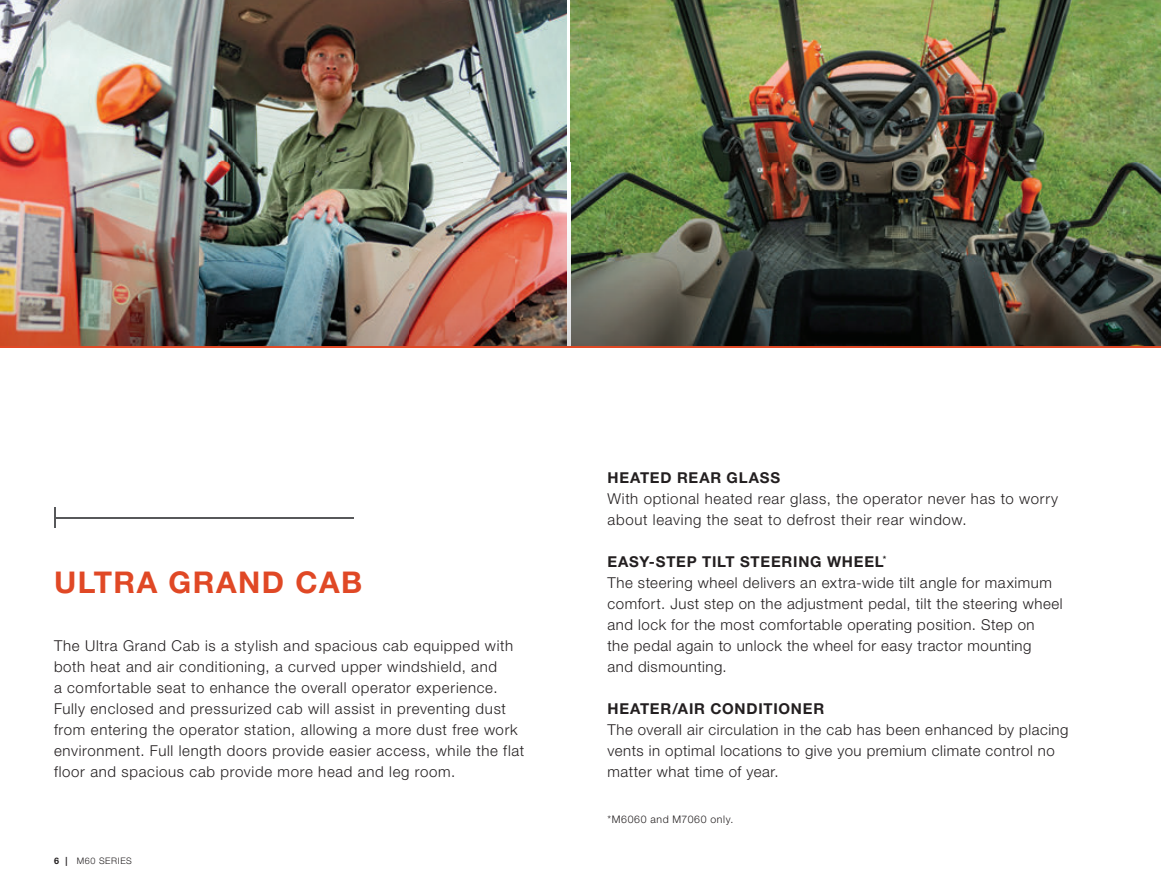
<style>
.page{position:relative;width:1161px;height:891px;background:#fff}
.page>*{position:absolute;margin:0;border:0;box-sizing:border-box;transform-origin:0 0}
.t1{font:700 30px "Helvetica Neue LT Std";letter-spacing:.05em;color:#e04825}
.t2{font:300 15px/21px "Helvetica Neue LT Std";letter-spacing:.04em;color:#231f20}
.t3{font:700 15px "Helvetica Neue LT Std";letter-spacing:.055em;color:#231f20}
.t4{font:300 10.5px "Helvetica Neue LT Std";letter-spacing:.065em;color:#231f20}
.t5{font:300 9px "Helvetica Neue LT Std";letter-spacing:.07em;color:#231f20}
.s1{font-weight:700}
</style>
<div class="page">
<img style="left:0;top:0;width:567px;height:162px">
<hr style="left:55px;top:517px;width:298px;height:1px;background:#57585a">
<hr style="left:54px;top:507px;width:2px;height:21px;background:#57585a">
<img style="left:570px;top:0;width:591px;height:162px">
<hr style="left:0;top:345px;width:1161px;height:3px;background:#e04825">
<img style="left:0;top:162px;width:1161px;height:183px">
<h1 class="t1" style="left:54px;top:564px;width:310px">ULTRA GRAND CAB</h1>
<p class="t2" style="left:54px;top:635px;width:472px">The Ultra Grand Cab is a stylish and spacious cab equipped with both heat and air conditioning, a curved upper windshield, and<br>a comfortable seat to enhance the overall operator experience.<br>Fully enclosed and pressurized cab will assist in preventing dust from entering the operator station, allowing a more dust free work environment. Full length doors provide easier access, while the flat floor and spacious cab provide more head and leg room.</p>
<p class="t5" style="left:54px;top:855px;width:79px"><span class="s1">6 |</span> M60 SERIES</p>
<p class="t3" style="left:608px;top:468px;width:174px">HEATED REAR GLASS</p>
<p class="t2" style="left:608px;top:488px;width:452px">With optional heated rear glass, the operator never has to worry about leaving the seat to defrost their rear window.</p>
<p class="t2" style="left:608px;top:551px;width:457px"><span class="s1">EASY-STEP TILT STEERING WHEEL</span><sup>*<br></sup>The steering wheel delivers an extra-wide tilt angle for maximum comfort. Just step on the adjustment pedal, tilt the steering wheel and lock for the most comfortable operating position. Step on<br>the pedal again to unlock the wheel for easy tractor mounting<br>and dismounting.</p>
<p class="t3" style="left:608px;top:699px;width:218px">HEATER/AIR CONDITIONER</p>
<p class="t2" style="left:608px;top:719px;width:463px">The overall air circulation in the cab has been enhanced by placing vents in optimal locations to give you premium climate control no matter what time of year.</p>
<p class="t4" style="left:608px;top:813px;width:127px">*M6060 and M7060 only.</p>
</div>
